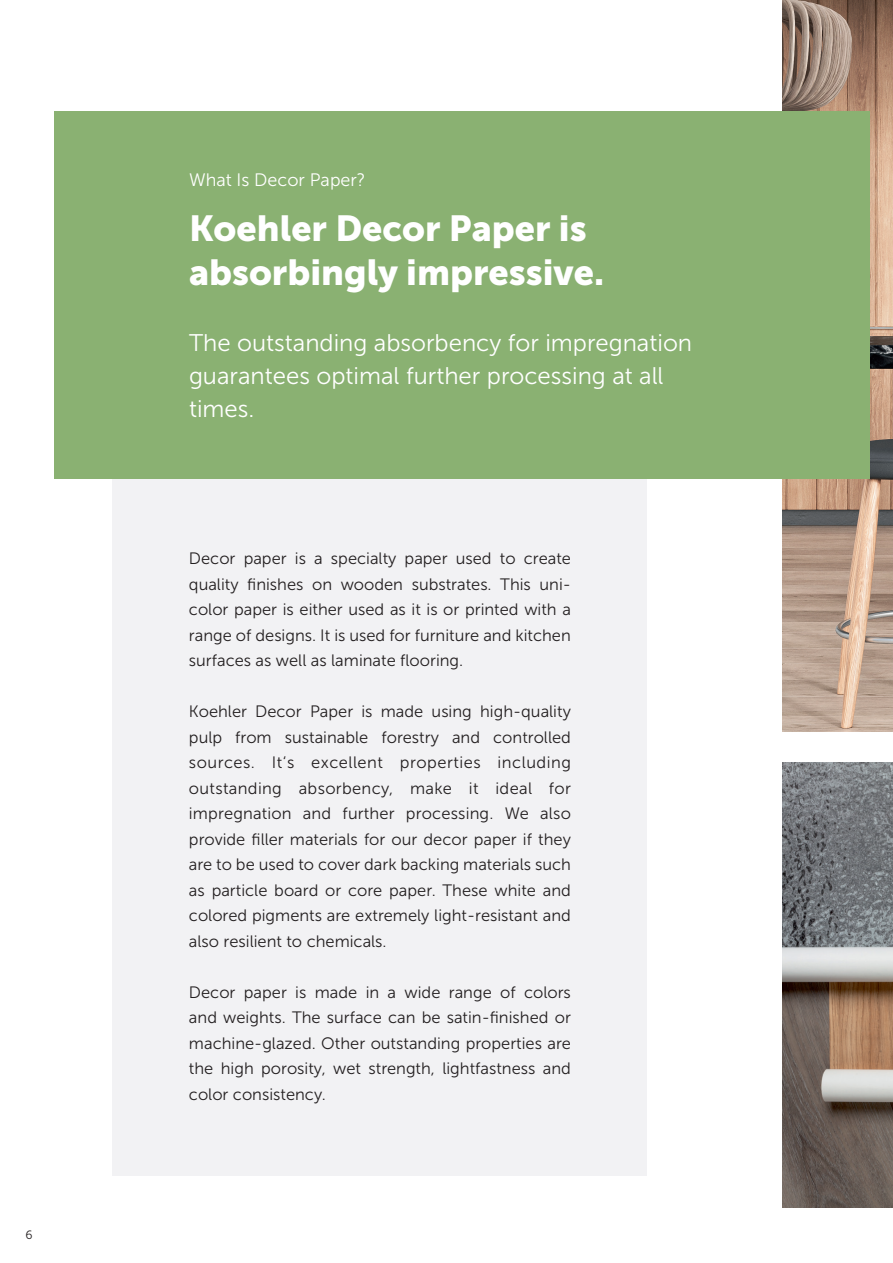
<style>
.page{position:relative;width:893px;height:1263px;background:#fff}
.page>*{position:absolute;margin:0;border:0;box-sizing:border-box;transform-origin:0 0}
.t1{font:36px/43.5px "Museo Sans 900";color:#fff}
.t2{font:24px/33px "Museo Sans 300";color:#fff}
.t3{font:18px "Museo Sans 300";color:#fff}
.t4{font:16.5px/25.5px "Museo Sans 300";color:#231f20;text-align:justify}
.t5{font:12px "Museo Sans 300";color:#231f20}
</style>
<div class="page">
<div style="left:113px;top:274px;width:534px;height:902px;background:#f2f2f4"></div>
<img style="left:782px;top:0;width:111px;height:731px">
<img style="left:782px;top:762px;width:111px;height:445px">
<div style="left:54px;top:111px;width:816px;height:367px;background:#8ab172"></div>
<p class="t5" style="left:26px;top:1228px;width:9px">6</p>
<p class="t3" style="left:189px;top:170px;width:178px">What Is Decor Paper?</p>
<h1 class="t1" style="left:189px;top:207px;width:417px">Koehler Decor Paper is absorbingly impressive.</h1>
<h2 class="t2" style="left:189px;top:326px;width:505px">The outstanding absorbency for impregnation guarantees optimal further processing at all times.</h2>
<p class="t4" style="left:189px;top:546px;width:383px">Decor paper is a specialty paper used to create quality finishes on wooden substrates. This uni&shy;color paper is either used as it is or printed with a range of designs. It is used for furniture and kitchen surfaces as well as laminate flooring.</p>
<p class="t4" style="left:189px;top:699px;width:383px">Koehler Decor Paper is made using high-quality pulp from sustainable forestry and controlled sources. It‘s excellent properties including outstanding absorbency, make it ideal for impregnation and further processing. We also provide filler materials for our decor paper if they are to be used to cover dark backing materials such as particle board or core paper. These white and colored pigments are extremely light-resistant and also resilient to chemicals.</p>
<p class="t4" style="left:189px;top:979px;width:383px">Decor paper is made in a wide range of colors and weights. The surface can be satin-finished or machine-glazed. Other outstanding properties are the high porosity, wet strength, lightfastness and color consistency.</p>
</div>
